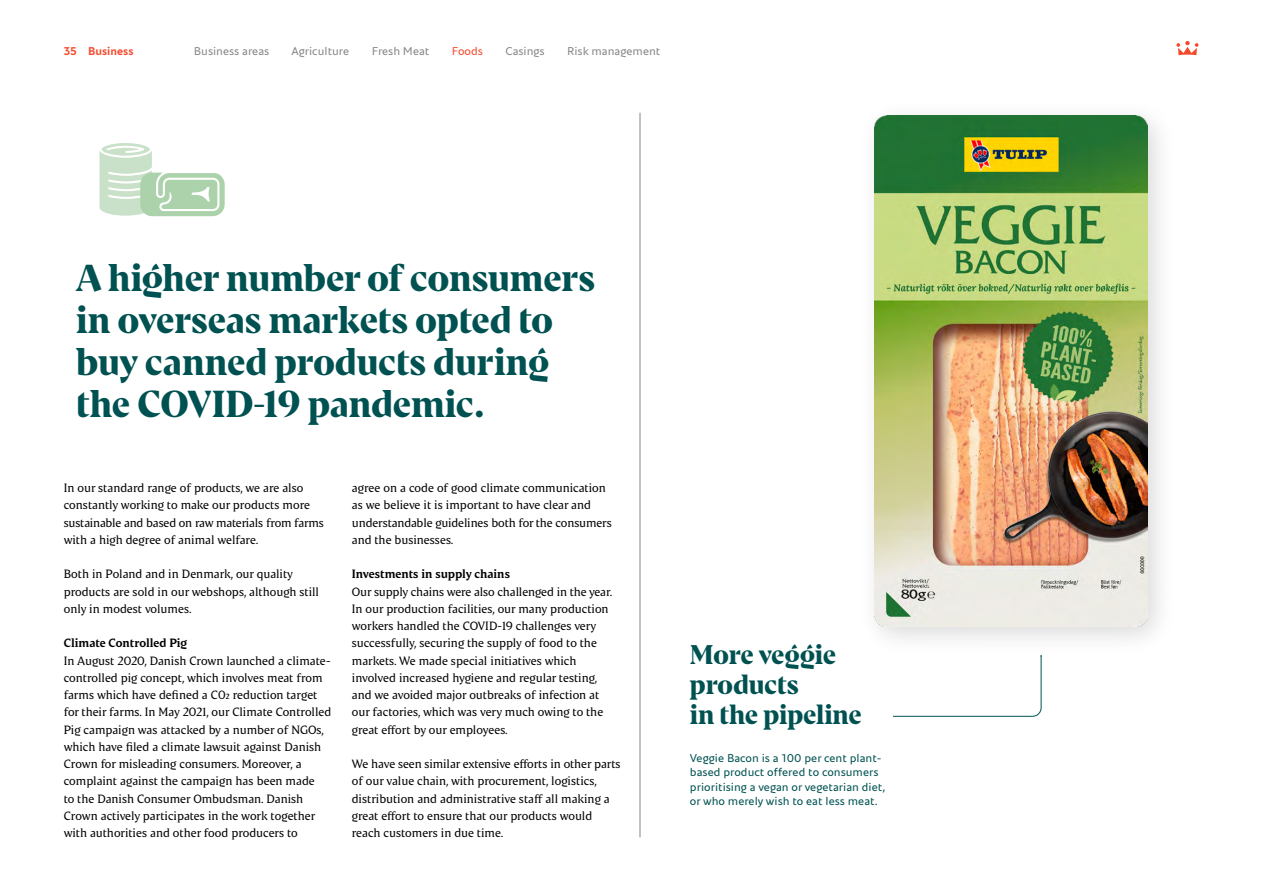
<style>
.page{position:relative;width:1263px;height:893px;background:#fff}
.page>*{position:absolute;margin:0;border:0;box-sizing:border-box;transform-origin:0 0}
.t1{font:700 37.5px/42px "Danish Crown Display";color:#005151}
.t2{font:700 27px/30px "Danish Crown Display";color:#005151}
.t3{font:12px/17.2px "Danish Crown Text";letter-spacing:-.005em;color:#000}
.t4{font:700 12px "Danish Crown Text";letter-spacing:-.005em;color:#000}
.t5{font:11.25px/14.2px "Danish Crown Sans";color:#005151}
.t6{font:11.25px "Danish Crown Sans";color:#868687}
.t7{font:700 11.25px "Danish Crown Sans";color:#f5492b}
.t8{font:11.25px "Danish Crown Sans";letter-spacing:.005em;color:#f5492b}
</style>
<div class="page">
<div style="left:856px;top:98px;width:321px;height:559px;background:#000;opacity:.15"></div>
<img style="left:874px;top:116px;width:273px;height:511px">
<hr style="left:640px;top:113px;width:1px;height:724px;background:#868687">
<svg style="left:893px;top:655px;width:149px;height:62px"></svg>
<svg style="left:99px;top:143px;width:126px;height:73px"></svg>
<svg style="left:1176px;top:41px;width:23px;height:14px"></svg>
<p class="t7" style="left:64px;top:44px;width:71px">35 Business</p>
<p class="t6" style="left:194px;top:44px;width:77px">Business areas</p>
<p class="t6" style="left:291px;top:44px;width:59px">Agriculture</p>
<p class="t6" style="left:372px;top:44px;width:59px">Fresh Meat</p>
<p class="t8" style="left:452px;top:44px;width:33px">Foods</p>
<p class="t6" style="left:505px;top:44px;width:41px">Casings</p>
<p class="t6" style="left:567px;top:44px;width:95px">Risk management</p>
<h1 class="t1" style="left:76px;top:256px;width:520px">A higher number of consumers in overseas markets opted to buy canned products during the COVID-19 pandemic.</h1>
<p class="t3" style="left:64px;top:479px;width:262px">In our standard range of products, we are also constantly working to make our products more sustainable and based on raw materials from farms with a high degree of animal welfare.</p>
<p class="t3" style="left:64px;top:565px;width:257px">Both in Poland and in Denmark, our quality products are sold in our webshops, although still only in modest volumes.</p>
<p class="t4" style="left:64px;top:636px;width:125px">Climate Controlled Pig</p>
<p class="t3" style="left:64px;top:652px;width:269px">In August 2020, Danish Crown launched a climate&shy;controlled pig concept, which involves meat from farms which have defined a C02 reduction target for their farms. In May 2021, our Climate Controlled Pig campaign was attacked by a number of NGOs, which have filed a climate lawsuit against Danish Crown for misleading consumers. Moreover, a complaint against the campaign has been made<br>to the Danish Consumer Ombudsman. Danish Crown actively participates in the work together with authorities and other food producers to</p>
<p class="t3" style="left:352px;top:479px;width:261px">agree on a code of good climate communication as we believe it is important to have clear and understandable guidelines both for the consumers and the -businesses.</p>
<p class="t4" style="left:352px;top:566px;width:160px">Investments in supply chains</p>
<p class="t3" style="left:352px;top:583px;width:262px">Our supply chains were also challenged in the year.<br>In our production facilities, our many production workers handled the COVID-19 challenges very successfully, securing the supply of food to the markets. We made special initiatives which involved increased hygiene and regular testing, and we avoided major outbreaks of infection at our factories, which was very much owing to the great effort by our employees.</p>
<p class="t3" style="left:352px;top:755px;width:270px">We have seen similar extensive efforts in other parts of our value chain, with procurement, logistics, distribution and administrative staff all making a great effort to ensure that our products would reach customers in due time.</p>
<h2 class="t2" style="left:690px;top:639px;width:173px">More veggie products<br>in the pipeline</h2>
<p class="t5" style="left:690px;top:750px;width:197px">Veggie Bacon is a 100 per cent plant&shy;based product offered to consumers prioritising a vegan or vegetarian diet, or who merely wish to eat less meat.</p>
</div>
